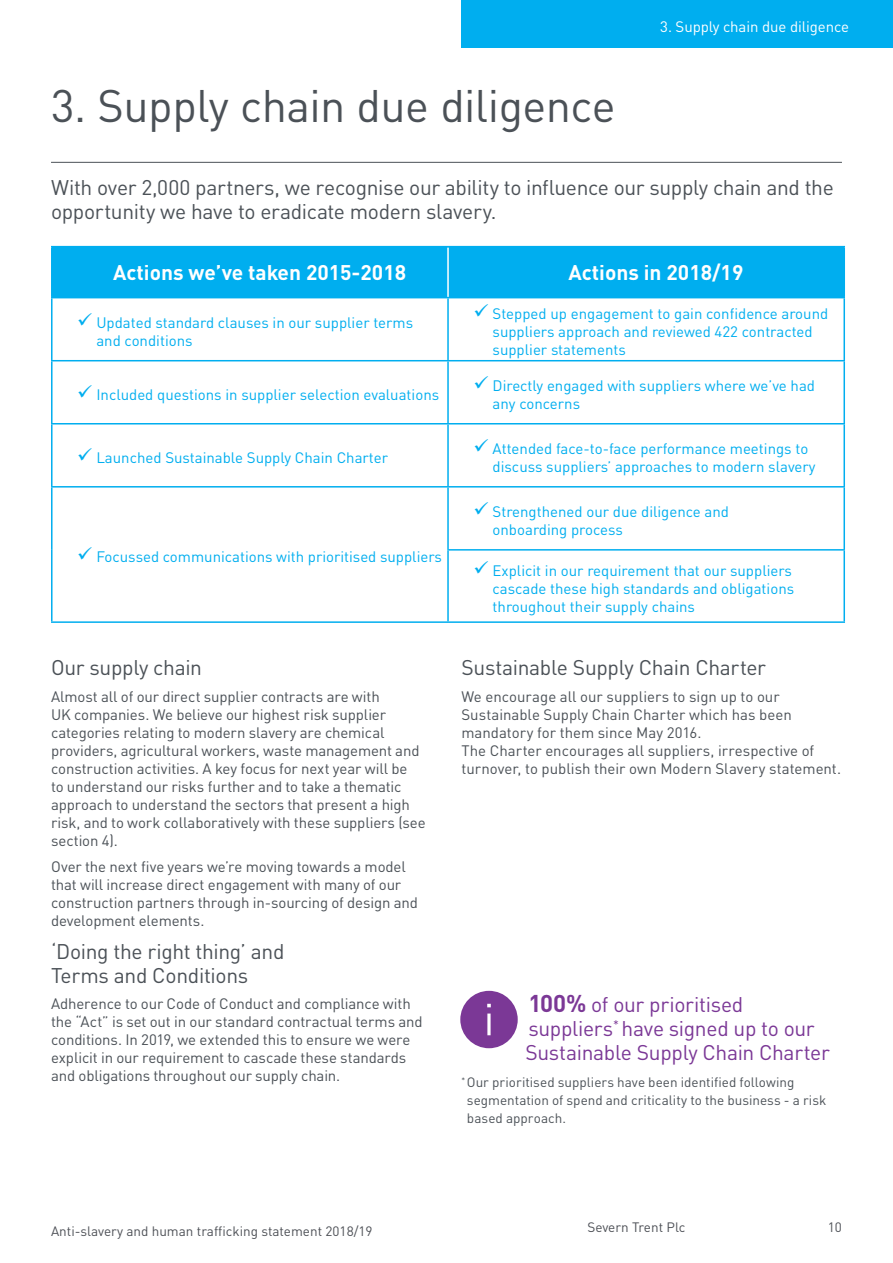
<style>
.page{position:relative;width:893px;height:1263px;background:#fff}
.page>*{position:absolute;margin:0;border:0;box-sizing:border-box;transform-origin:0 0}
.t1{font:45px "DINOT";letter-spacing:-.01em;color:#4b5157}
.t2{font:21px/24px "DINOT";letter-spacing:-.015em;color:#4b5157}
.t3{font:21px/24px "DINOT";letter-spacing:-.015em;color:#7b3896}
.t4{font:700 21px "DINOT";color:#fff}
.t5{font:15px/18px "DINOT";letter-spacing:-.005em;color:#4b5157}
.t6{font:15px/18px "DINOT";color:#00aeef}
.t7{font:15px "DINOT";letter-spacing:-.005em;color:#fff}
.t8{font:13.5px/18px "DINOT";letter-spacing:.005em;color:#4b5157}
.t9{font:13.5px "DINOT";color:#4d5056}
.s1{font-weight:700;font-size:24px}
</style>
<div class="page">
<hr style="left:51px;top:162px;width:791px;height:1px;background:#4b5157">
<div style="left:461px;top:0;width:432px;height:47px;background:#00aeef"></div>
<div style="left:53px;top:247px;width:790px;height:50px;background:#00aeef"></div>
<svg style="left:449px;top:298px;width:394px;height:190px"></svg>
<hr style="left:51px;top:298px;width:2px;height:62px;background:#00aeef">
<hr style="left:447px;top:298px;width:2px;height:62px;background:#00aeef">
<hr style="left:843px;top:298px;width:2px;height:62px;background:#00aeef">
<hr style="left:51px;top:360px;width:397px;height:1px;background:#00aeef">
<hr style="left:51px;top:361px;width:2px;height:62px;background:#00aeef">
<hr style="left:448px;top:360px;width:397px;height:1px;background:#00aeef">
<hr style="left:447px;top:361px;width:2px;height:62px;background:#00aeef">
<hr style="left:843px;top:361px;width:2px;height:62px;background:#00aeef">
<hr style="left:51px;top:423px;width:397px;height:1px;background:#00aeef">
<hr style="left:51px;top:424px;width:2px;height:62px;background:#00aeef">
<hr style="left:448px;top:423px;width:397px;height:1px;background:#00aeef">
<hr style="left:447px;top:424px;width:2px;height:62px;background:#00aeef">
<hr style="left:843px;top:424px;width:2px;height:62px;background:#00aeef">
<hr style="left:51px;top:486px;width:397px;height:1px;background:#00aeef">
<hr style="left:51px;top:487px;width:2px;height:63px;background:#00aeef">
<hr style="left:51px;top:550px;width:2px;height:71px;background:#00aeef">
<hr style="left:51px;top:621px;width:397px;height:2px;background:#00aeef">
<hr style="left:448px;top:486px;width:397px;height:1px;background:#00aeef">
<hr style="left:447px;top:487px;width:2px;height:62px;background:#00aeef">
<hr style="left:843px;top:487px;width:2px;height:62px;background:#00aeef">
<hr style="left:447px;top:549px;width:398px;height:2px;background:#00aeef">
<hr style="left:447px;top:551px;width:2px;height:70px;background:#00aeef">
<hr style="left:843px;top:551px;width:2px;height:70px;background:#00aeef">
<hr style="left:448px;top:621px;width:397px;height:2px;background:#00aeef">
<hr style="left:447px;top:247px;width:2px;height:50px;background:#fff">
<hr style="left:51px;top:246px;width:397px;height:1px;background:#00aeef">
<hr style="left:51px;top:247px;width:2px;height:50px;background:#00aeef">
<hr style="left:448px;top:246px;width:397px;height:1px;background:#00aeef">
<hr style="left:843px;top:247px;width:2px;height:50px;background:#00aeef">
<hr style="left:51px;top:297px;width:397px;height:1px;background:#00aeef">
<hr style="left:448px;top:297px;width:397px;height:1px;background:#00aeef">
<div style="left:460px;top:991px;width:58px;height:57px;background:#7b3896;border-radius:50%"></div>
<svg style="left:487px;top:1013px;width:4px;height:22px"></svg>
<svg style="left:487px;top:1004px;width:4px;height:3px"></svg>
<h1 class="t1" style="left:51px;top:78px;width:566px">3. Supply chain due diligence</h1>
<p class="t7" style="left:660px;top:17px;width:190px">3. Supply chain due diligence</p>
<h2 class="t2" style="left:51px;top:175px;width:784px">With over 2,000 partners, we recognise our ability to influence our supply chain and the opportunity we have to eradicate modern slavery.</h2>
<h2 class="t4" style="left:113px;top:259px;width:295px">Actions we’ve taken 2015-2018</h2>
<h2 class="t4" style="left:568px;top:259px;width:177px">Actions in 2018/19</h2>
<p class="t6" style="left:96px;top:313px;width:318px;text-indent:-19px">✓ Updated standard clauses in our supplier terms and conditions</p>
<p class="t6" style="left:493px;top:304px;width:337px;text-indent:-19px">✓ Stepped up engagement to gain confidence around suppliers approach and reviewed 422 contracted supplier statements</p>
<p class="t6" style="left:77px;top:385px;width:363px">✓ Included questions in supplier selection evaluations</p>
<p class="t6" style="left:493px;top:376px;width:324px;text-indent:-19px">✓ Directly engaged with suppliers where we’ve had any concerns</p>
<p class="t6" style="left:77px;top:448px;width:312px">✓ Launched Sustainable Supply Chain Charter</p>
<p class="t6" style="left:493px;top:439px;width:324px;text-indent:-19px">✓ Attended face-to-face performance meetings to discuss suppliers’ approaches to modern slavery</p>
<p class="t6" style="left:77px;top:547px;width:366px">✓ Focussed communications with prioritised suppliers</p>
<h2 class="t2" style="left:51px;top:655px;width:153px">Our supply chain</h2>
<p class="t5" style="left:51px;top:687px;width:376px">Almost all of our direct supplier contracts are with<br>UK companies. We believe our highest risk supplier categories relating to modern slavery are chemical providers, agricultural workers, waste management and construction activities. A key focus for next year will be<br>to understand our risks further and to take a thematic approach to understand the sectors that present a high risk, and to work collaboratively with these suppliers (see section 4).</p>
<p class="t5" style="left:51px;top:857px;width:368px">Over the next five years we’re moving towards a model that will increase direct engagement with many of our construction partners through in-sourcing of design and development elements.</p>
<h2 class="t2" style="left:51px;top:939px;width:235px">‘Doing the right thing’ and<br>Terms and Conditions</h2>
<p class="t5" style="left:51px;top:994px;width:373px">Adherence to our Code of Conduct and compliance with the “Act” is set out in our standard contractual terms and conditions. In 2019, we extended this to ensure we were explicit in our requirement to cascade these standards and obligations throughout our supply chain.</p>
<p class="t6" style="left:493px;top:502px;width:238px;text-indent:-19px">✓ Strengthened our due diligence and onboarding process</p>
<p class="t6" style="left:493px;top:561px;width:303px;text-indent:-19px">✓ Explicit in our requirement that our suppliers cascade these high standards and obligations throughout their supply chains</p>
<h2 class="t2" style="left:461px;top:655px;width:306px">Sustainable Supply Chain Charter</h2>
<p class="t5" style="left:461px;top:687px;width:381px">We encourage all our suppliers to sign up to our Sustainable Supply Chain Charter which has been mandatory for them since May 2016.<br>The Charter encourages all suppliers, irrespective of turnover, to publish their own Modern Slavery statement.</p>
<h2 class="t3" style="left:525px;top:992px;width:306px"><span class="s1">100%</span> of our prioritised suppliers<sup>*</sup> have signed up to our<br>Sustainable Supply Chain Charter</h2>
<p class="t8" style="left:467px;top:1073px;width:361px;text-indent:-6px"><sup>*</sup> Our prioritised suppliers have been identified following segmentation of spend and criticality to the business - a risk based approach.</p>
<p class="t9" style="left:51px;top:1223px;width:323px">Anti-slavery and human trafficking statement 2018/19</p>
<p class="t9" style="left:587px;top:1218px;width:100px">Severn Trent Plc</p>
<p class="t9" style="left:828px;top:1218px;width:16px">10</p>
</div>
